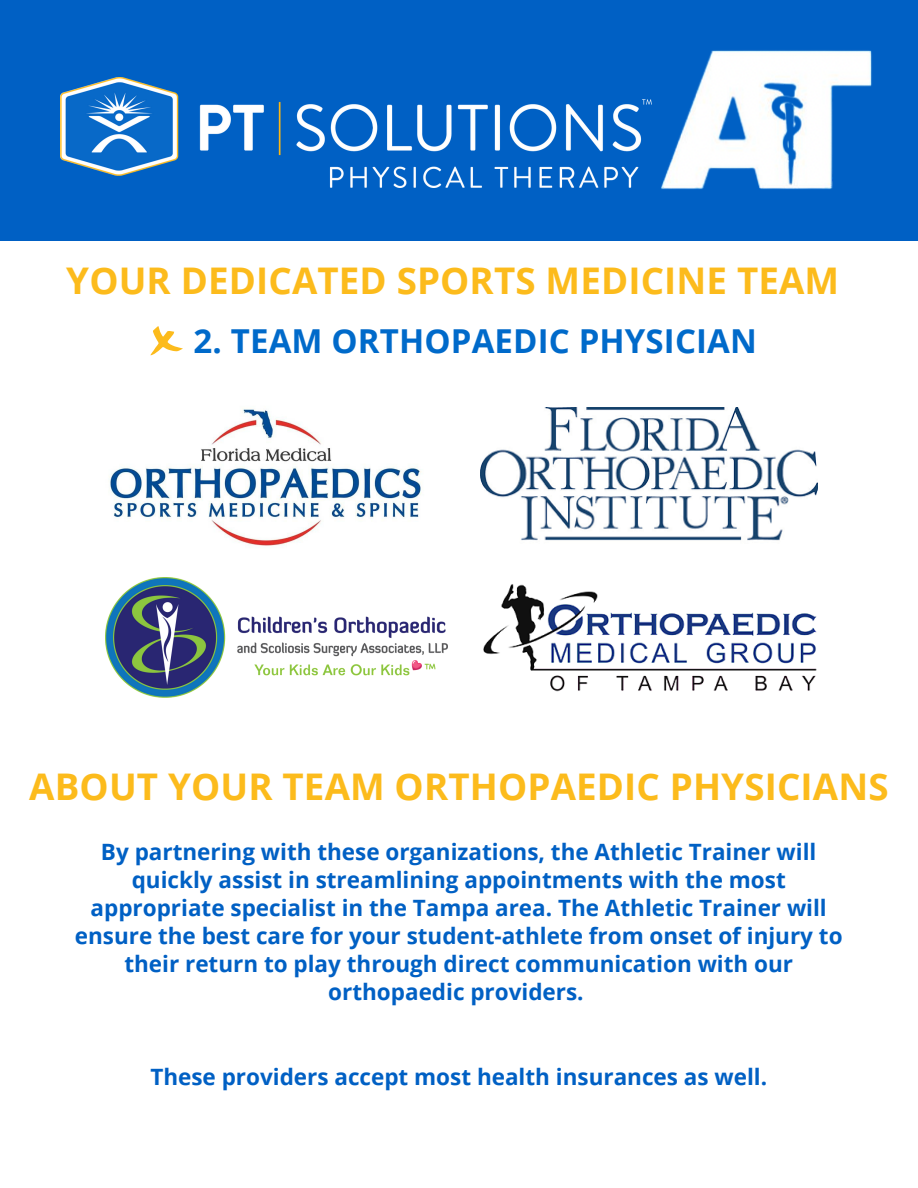
<style>
.page{position:relative;width:918px;height:1188px;background:#fff}
.page>*{position:absolute;margin:0;border:0;box-sizing:border-box;transform-origin:0 0}
.t1{font:700 36.75px "Open Sans";letter-spacing:.005em;color:#fcbb1c}
.t2{font:700 33px "Open Sans";letter-spacing:.005em;color:#006aca}
.t3{font:700 22.5px/28.2px "Open Sans";color:#0060c4;text-align:center}
</style>
<div class="page">
<img style="left:110px;top:409px;width:312px;height:137px">
<img style="left:106px;top:577px;width:342px;height:120px">
<img style="left:483px;top:584px;width:334px;height:108px">
<img style="left:480px;top:407px;width:337px;height:134px">
<svg style="left:150px;top:326px;width:33px;height:29px"></svg>
<div style="left:0;top:0;width:918px;height:241px;background:#0060c4"></div>
<img style="left:60px;top:78px;width:591px;height:109px">
<img style="left:651px;top:50px;width:221px;height:140px">
<h1 class="t1" style="left:66px;top:254px;width:774px">YOUR DEDICATED SPORTS MEDICINE TEAM</h1>
<h2 class="t2" style="left:194px;top:318px;width:565px">2. TEAM ORTHOPAEDIC PHYSICIAN</h2>
<h1 class="t1" style="left:29px;top:761px;width:861px">ABOUT YOUR TEAM ORTHOPAEDIC PHYSICIANS</h1>
<p class="t3" style="left:75px;top:837px;width:769px">By partnering with these organizations, the Athletic Trainer will quickly assist in streamlining appointments with the most appropriate specialist in the Tampa area. The Athletic Trainer will ensure the best care for your student-athlete from onset of injury to their return to play through direct communication with our orthopaedic providers.</p>
<p class="t3" style="left:150px;top:1062px;width:618px">These providers accept most health insurances as well.</p>
</div>
